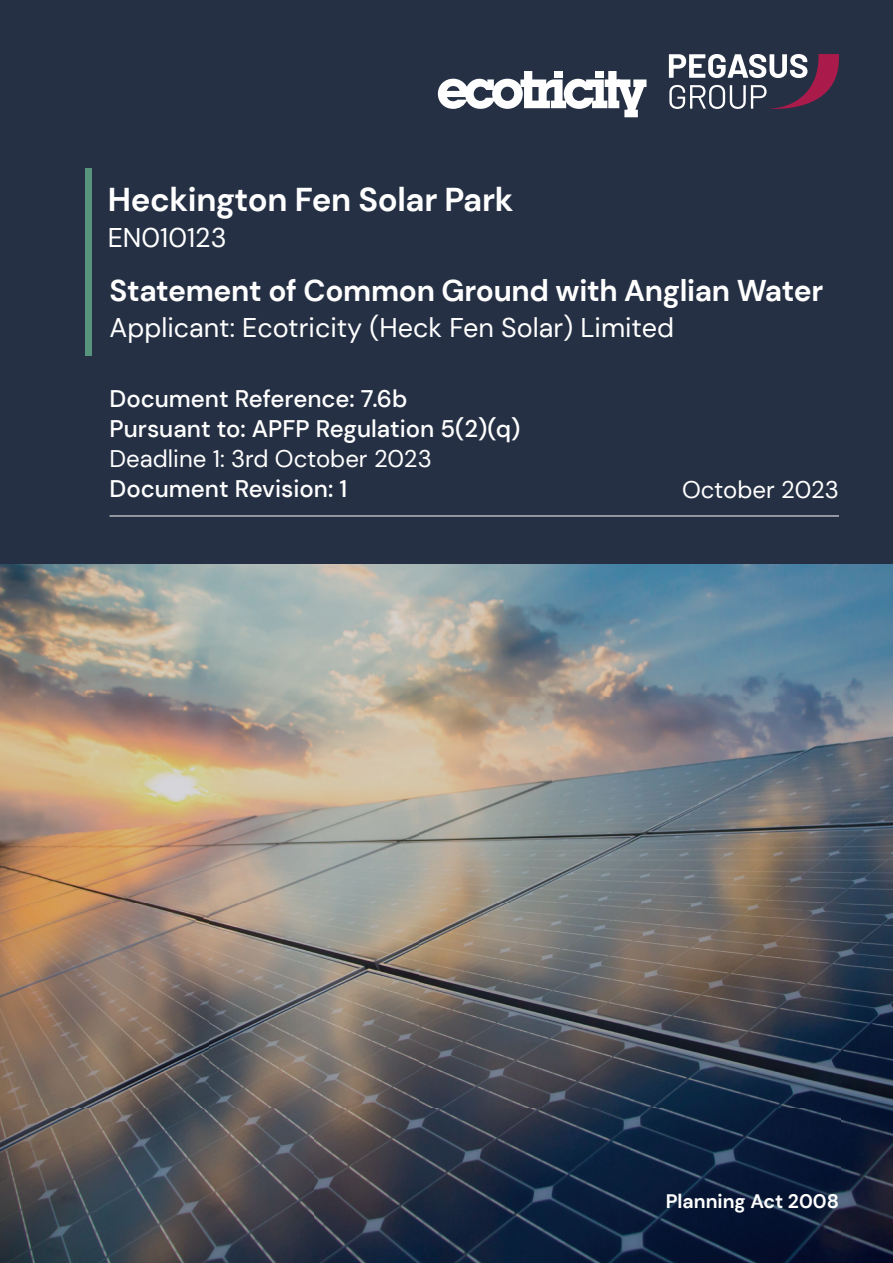
<style>
.page{position:relative;width:893px;height:1263px;background:#fff}
.page>*{position:absolute;margin:0;border:0;box-sizing:border-box;transform-origin:0 0}
.t1{font:700 33px "DM Sans";letter-spacing:-.01em;color:#fff}
.t2{font:700 30px "DM Sans";letter-spacing:-.01em;color:#fff}
.t3{font:700 27.6px "DM Sans";color:#fff}
.t4{font:27px "DM Sans";color:#fff}
.t5{font:500 24px/30px "DM Sans";color:#fff}
.t6{font:24px "DM Sans";color:#fff}
.t7{font:700 19.5px "DM Sans";color:#fff}
.t8{font:13.5px "DM Sans";color:#fff}
</style>
<div class="page">
<img style="left:0;top:563px;width:893px;height:700px">
<div style="left:0;top:0;width:893px;height:563px;background:#253044"></div>
<svg style="left:669px;top:54px;width:170px;height:55px"></svg>
<div style="left:85px;top:168px;width:7px;height:188px;background:#58937b"></div>
<svg style="left:438px;top:71px;width:208px;height:46px"></svg>
<hr style="left:110px;top:516px;width:729px;height:1px;background:#fff">
<h1 class="t1" style="left:108px;top:179px;width:407px">Heckington Fen Solar Park</h1>
<p class="t4" style="left:108px;top:221px;width:120px">EN010123</p>
<p class="t2" style="left:110px;top:272px;width:715px">Statement of Common Ground with Anglian Water</p>
<p class="t4" style="left:110px;top:311px;width:566px">Applicant: Ecotricity (Heck Fen Solar) Limited</p>
<p class="t3" style="left:110px;top:283px;width:81px">Client</p>
<p class="t8" style="left:110px;top:319px;width:141px">Date l Ref: 000.0000</p>
<p class="t5" style="left:110px;top:383px;width:412px">Document Reference: 7.6b<br>Pursuant to: APFP Regulation 5(2)(q)</p>
<p class="t6" style="left:110px;top:443px;width:324px">Deadline 1: 3rd October 2023</p>
<p class="t5" style="left:110px;top:473px;width:239px">Document Revision: 1</p>
<p class="t6" style="left:682px;top:475px;width:158px">October 2023</p>
<p class="t7" style="left:666px;top:1189px;width:175px">Planning Act 2008</p>
</div>
